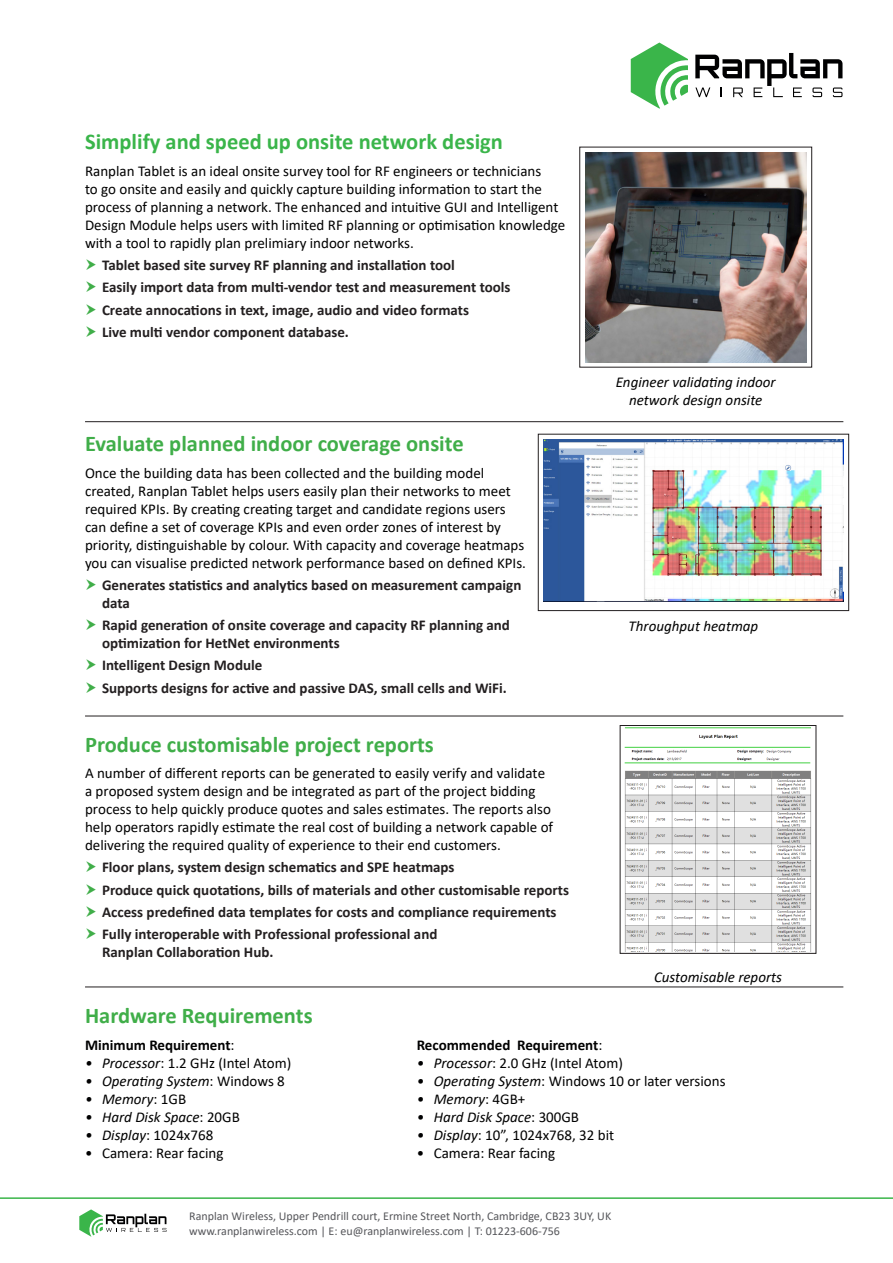
<style>
.page{position:relative;width:893px;height:1263px;background:#fff}
.page>*{position:absolute;margin:0;border:0;box-sizing:border-box;transform-origin:0 0}
.t1{font:700 22.5px "Calibri";color:#40ae49}
.t2{font:700 22.5px "Calibri";color:#3ab54a}
.t3{font:15px/18px "Calibri";color:#000001}
.t4{font:700 15px/22.2px "Calibri";color:#231f20}
.t5{font:italic 15px "Calibri";color:#000001}
.t6{font:italic 15px/18px "Calibri";color:#000;text-align:center}
.t7{font:700 15px "Calibri";color:#000001}
.t8{font:12px/14.4px "Calibri";color:#55565a}
.s1{font-weight:400}
.s2{font-style:italic}
.s3{font-style:normal}
</style>
<div class="page">
<svg style="left:79px;top:1209px;width:87px;height:27px"></svg>
<hr style="left:0;top:1197px;width:893px;height:2px;background:#3ab54a">
<img style="left:544px;top:439px;width:299px;height:163px">
<div style="left:538px;top:434px;width:311px;height:177px;border:1px solid #231f20"></div>
<img style="left:624px;top:727px;width:188px;height:225px">
<div style="left:620px;top:725px;width:196px;height:229px;border:1px solid #231f20"></div>
<hr style="left:85px;top:421px;width:758px;height:1px;background:#231f20">
<hr style="left:85px;top:716px;width:758px;height:1px;background:#231f20">
<hr style="left:85px;top:986px;width:758px;height:1px;background:#231f20">
<svg style="left:695px;top:53px;width:147px;height:44px"></svg>
<svg style="left:631px;top:43px;width:57px;height:66px"></svg>
<img style="left:585px;top:152px;width:221px;height:210px">
<div style="left:579px;top:147px;width:233px;height:221px;border:1px solid #231f20"></div>
<p class="t2" style="left:85px;top:126px;width:419px">Simplify and speed up onsite network design</p>
<p class="t3" style="left:85px;top:162px;width:482px">Ranplan Tablet is an ideal onsite survey tool for RF engineers or technicians<br>to go onsite and easily and quickly capture building information to start the process of planning a network. The enhanced and intuitive GUI and Intelligent Design Module helps users with limited RF planning or optimisation knowledge with a tool to rapidly plan prelimiary indoor networks.</p>
<p class="t4" style="left:102px;top:254px;width:410px">Tablet based site survey RF planning and installation tool<br>Easily import data from multi-vendor test and measurement tools Create annocations in text, image, audio and video formats<br>Live multi vendor component database.</p>
<p class="t1" style="left:85px;top:428px;width:380px">Evaluate planned indoor coverage onsite</p>
<p class="t3" style="left:85px;top:463px;width:442px">Once the building data has been collected and the building model created, Ranplan Tablet helps users easily plan their networks to meet required KPIs. By creating creating target and candidate regions users can define a set of coverage KPIs and even order zones of interest by priority, distinguishable by colour. With capacity and coverage heatmaps you can visualise predicted network performance based on defined KPIs.</p>
<p class="t4" style="left:102px;top:576px;width:421px;line-height:18px">Generates statistics and analytics based on measurement campaign data</p>
<p class="t4" style="left:102px;top:616px;width:409px;line-height:18px">Rapid generation of onsite coverage and capacity RF planning and optimization for HetNet environments</p>
<p class="t4" style="left:102px;top:654px;width:406px">Intelligent Design Module<br>Supports designs for active and passive DAS, small cells and WiFi.</p>
<p class="t1" style="left:85px;top:728px;width:350px">Produce customisable project reports</p>
<p class="t3" style="left:85px;top:764px;width:470px">A number of different reports can be generated to easily verify and validate a proposed system design and be integrated as part of the project bidding process to help quickly produce quotes and sales estimates. The reports also help operators rapidly estimate the real cost of building a network capable of delivering the required quality of experience to their end customers.</p>
<p class="t4" style="left:102px;top:856px;width:469px">Floor plans, system design schematics and SPE heatmaps<br>Produce quick quotations, bills of materials and other customisable reports Access predefined data templates for costs and compliance requirements Fully interoperable with Professional professional and</p>
<p class="t4" style="left:102px;top:941px;width:173px">Ranplan Collaboration Hub.</p>
<p class="t6" style="left:616px;top:373px;width:161px">Engineer validating indoor network design onsite</p>
<p class="t6" style="left:629px;top:616px;width:131px">Throughput heatmap</p>
<p class="t6" style="left:654px;top:967px;width:130px">Customisable reports</p>
<p class="t1" style="left:85px;top:1000px;width:229px">Hardware Requirements</p>
<p class="t7" style="left:85px;top:1034px;width:151px">Minimum Requirement<span class="s1">:</span></p>
<p class="t3" style="left:85px;top:1053px;width:208px"><span class="s2">• Processor</span>: 1.2 GHz (Intel Atom)</p>
<p class="t5" style="left:85px;top:1070px;width:201px">• Operating System<span class="s3">: Windows 8</span></p>
<p class="t5" style="left:85px;top:1088px;width:103px">• Memory<span class="s3">: 1GB</span></p>
<p class="t5" style="left:85px;top:1106px;width:156px">• Hard Disk Space<span class="s3">: 20GB</span></p>
<p class="t3" style="left:85px;top:1125px;width:130px"><span class="s2">• Display</span>: 1024x768</p>
<p class="t3" style="left:85px;top:1143px;width:140px">• Camera: Rear facing</p>
<p class="t7" style="left:417px;top:1034px;width:187px">Recommended Requirement<span class="s1">:</span></p>
<p class="t3" style="left:417px;top:1053px;width:208px"><span class="s2">• Processor</span>: 2.0 GHz (Intel Atom)</p>
<p class="t3" style="left:417px;top:1071px;width:310px"><span class="s2">• Operating System</span>: Windows 10 or later versions</p>
<p class="t5" style="left:417px;top:1088px;width:110px">• Memory<span class="s3">: 4GB+</span></p>
<p class="t5" style="left:417px;top:1106px;width:164px">• Hard Disk Space<span class="s3">: 300GB</span></p>
<p class="t3" style="left:417px;top:1125px;width:199px"><span class="s2">• Display</span>: 10”, 1024x768, 32 bit</p>
<p class="t3" style="left:417px;top:1143px;width:140px">• Camera: Rear facing</p>
<p class="t8" style="left:189px;top:1209px;width:423px">Ranplan Wireless, Upper Pendrill court, Ermine Street North, Cambridge, CB23 3UY, UK www.ranplanwireless.com | E: eu@ranplanwireless.com | T: 01223-606-756</p>
</div>
